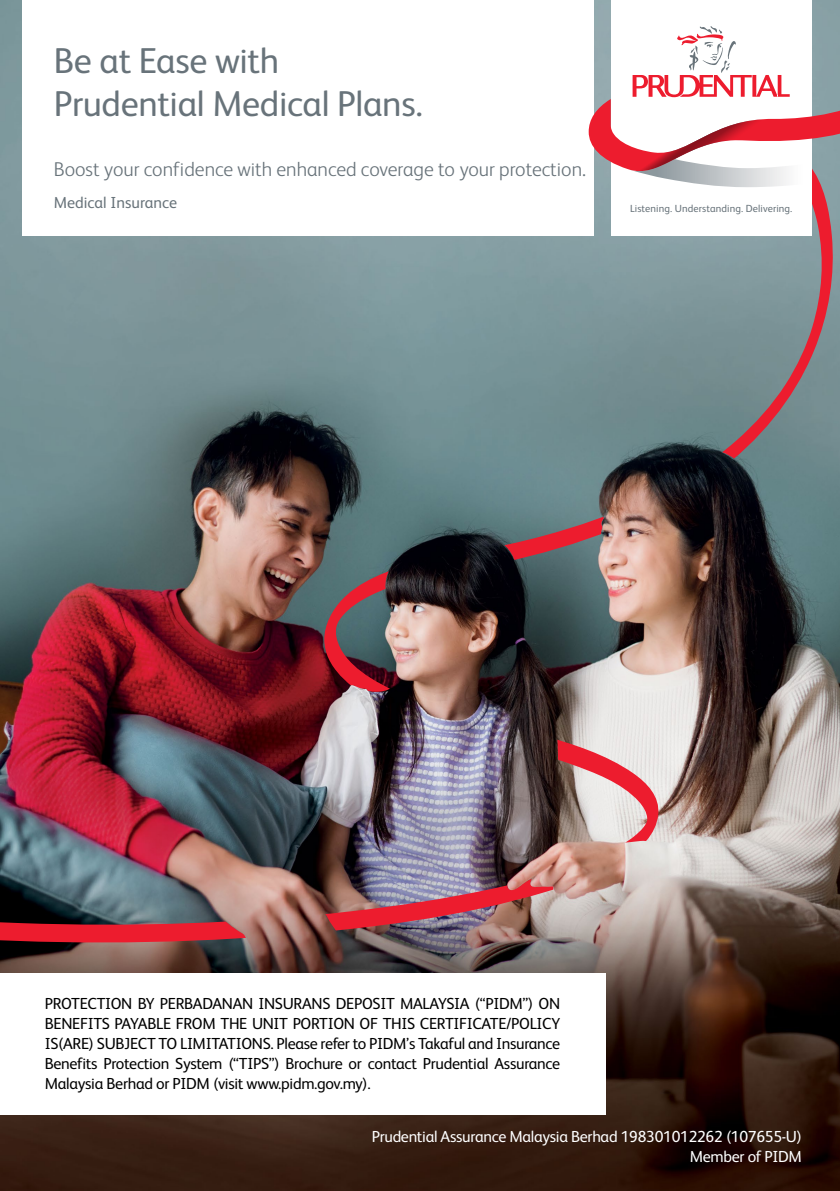
<style>
.page{position:relative;width:840px;height:1191px;background:#fff}
.page>*{position:absolute;margin:0;border:0;box-sizing:border-box;transform-origin:0 0}
.t1{font:36px/43.2px "FS Albert Pro";letter-spacing:-.01em;color:#68737a}
.t2{font:300 20px "FS Albert Pro";color:#68737a}
.t3{font:16px/20px "FS Albert Pro";letter-spacing:-.02em;color:#000;text-align:justify}
.t4{font:16px/20px "FS Albert Pro";letter-spacing:-.02em;color:#fff;text-align:right}
.t5{font:16px "FS Albert Pro";color:#68737a}
.t6{font:10.4px "FS Albert Pro";letter-spacing:.01em;color:#68737a}
</style>
<div class="page">
<img style="left:0;top:0;width:839px;height:1191px">
<img style="left:0;top:155px;width:835px;height:789px">
<div style="left:22px;top:0;width:571px;height:236px;background:#fff"></div>
<div style="left:610px;top:0;width:201px;height:236px;background:#fff"></div>
<svg style="left:588px;top:26px;width:251px;height:161px"></svg>
<div style="left:0;top:972px;width:604px;height:142px;background:#fff"></div>
<h1 class="t1" style="left:54px;top:37px;width:370px">Be at Ease with<br>Prudential Medical Plans.</h1>
<p class="t2" style="left:54px;top:155px;width:533px">Boost your confidence with enhanced coverage to your protection.</p>
<p class="t5" style="left:54px;top:191px;width:125px">Medical Insurance</p>
<p class="t6" style="left:629px;top:201px;width:164px">Listening. Understanding. Delivering.</p>
<p class="t3" style="left:45px;top:992px;width:516px">PROTECTION BY PERBADANAN INSURANS DEPOSIT MALAYSIA (“PIDM”) ON BENEFITS PAYABLE FROM THE UNIT PORTION OF THIS CERTIFICATE/POLICY IS(ARE) SUBJECT TO LIMITATIONS. Please refer to PIDM’s Takaful and Insurance Benefits Protection System (“TIPS”) Brochure or contact Prudential Assurance Malaysia Berhad or PIDM (visit www.pidm.gov.my).</p>
<p class="t4" style="left:371px;top:1125px;width:431px">Prudential Assurance Malaysia Berhad 198301012262 (107655-U)<br>Member of PIDM</p>
</div>
